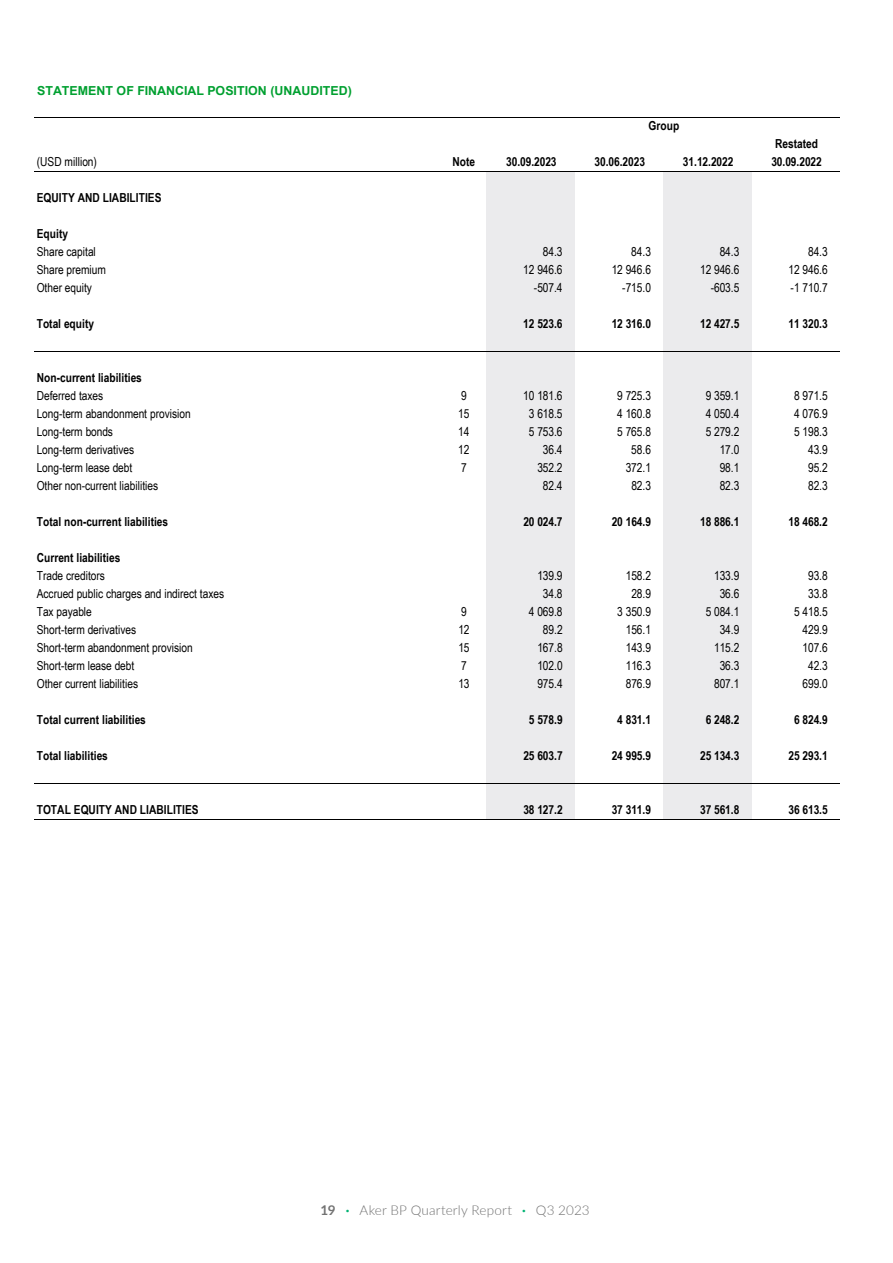
<style>
.page{position:relative;width:893px;height:1263px;background:#fff}
.page>*{position:absolute;margin:0;border:0;box-sizing:border-box;transform-origin:0 0}
.t1{font:300 13.5px "Lato";letter-spacing:.01em;color:#727272}
.t2{font:12.45px/18px "Arial Narrow";letter-spacing:-.005em;color:#000}
.t3{font:700 12.45px/18px "Arial Narrow";color:#000}
.t4{font:700 12.45px "Arial";color:#00a030}
.s1{font-weight:700}
.s2{font-weight:400}
.s3{font-weight:700;color:#00b373}
</style>
<div class="page">
<div style="left:487px;top:171px;width:88px;height:649px;background:#ebebed"></div>
<div style="left:663px;top:171px;width:89px;height:649px;background:#ebebed"></div>
<hr style="left:35px;top:117px;width:805px;height:1px;background:#000">
<hr style="left:35px;top:171px;width:805px;height:1px;background:#000">
<hr style="left:35px;top:351px;width:805px;height:1px;background:#000">
<hr style="left:35px;top:783px;width:805px;height:1px;background:#000">
<hr style="left:35px;top:819px;width:805px;height:1px;background:#000">
<p class="t4" style="left:37px;top:82px;width:316px">STATEMENT OF FINANCIAL POSITION (UNAUDITED)</p>
<p class="t3" style="left:649px;top:116px;width:32px">Group</p>
<p class="t3" style="left:775px;top:134px;width:44px">Restated</p>
<p class="t2" style="left:37px;top:152px;width:62px">(USD million)</p>
<p class="t3" style="left:453px;top:152px;width:24px">Note</p>
<p class="t3" style="left:506px;top:152px;width:52px">30.09.2023</p>
<p class="t3" style="left:595px;top:152px;width:52px">30.06.2023</p>
<p class="t3" style="left:683px;top:152px;width:52px">31.12.2022</p>
<p class="t3" style="left:771px;top:152px;width:52px">30.09.2022</p>
<p class="t3" style="left:37px;top:188px;width:126px">EQUITY AND LIABILITIES</p>
<p class="t2" style="left:37px;top:224px;width:61px"><span class="s1">Equity<br></span>Share capital</p>
<p class="t2" style="left:543px;top:242px;width:21px">84.3</p>
<p class="t2" style="left:631px;top:242px;width:21px">84.3</p>
<p class="t2" style="left:720px;top:242px;width:21px">84.3</p>
<p class="t2" style="left:808px;top:242px;width:21px">84.3</p>
<p class="t2" style="left:37px;top:260px;width:71px">Share premium</p>
<p class="t2" style="left:523px;top:260px;width:41px">12 946.6</p>
<p class="t2" style="left:612px;top:260px;width:41px">12 946.6</p>
<p class="t2" style="left:700px;top:260px;width:41px">12 946.6</p>
<p class="t2" style="left:788px;top:260px;width:41px">12 946.6</p>
<p class="t2" style="left:37px;top:278px;width:57px">Other equity</p>
<p class="t2" style="left:534px;top:278px;width:30px">-507.4</p>
<p class="t2" style="left:622px;top:278px;width:30px">-715.0</p>
<p class="t2" style="left:711px;top:278px;width:30px">-603.5</p>
<p class="t2" style="left:791px;top:278px;width:39px">-1 710.7</p>
<p class="t3" style="left:37px;top:314px;width:59px">Total equity</p>
<p class="t3" style="left:523px;top:314px;width:41px">12 523.6</p>
<p class="t3" style="left:612px;top:314px;width:41px">12 316.0</p>
<p class="t3" style="left:700px;top:314px;width:41px">12 427.5</p>
<p class="t3" style="left:788px;top:314px;width:41px">11 320.3</p>
<p class="t3" style="left:37px;top:368px;width:107px">Non-current liabilities<br><span class="s2">Deferred taxes</span></p>
<p class="t2" style="left:461px;top:386px;width:7px">9</p>
<p class="t2" style="left:523px;top:386px;width:41px">10 181.6</p>
<p class="t2" style="left:617px;top:386px;width:35px">9 725.3</p>
<p class="t2" style="left:706px;top:386px;width:35px">9 359.1</p>
<p class="t2" style="left:794px;top:386px;width:35px">8 971.5</p>
<p class="t2" style="left:37px;top:404px;width:155px">Long-term abandonment provision</p>
<p class="t2" style="left:458px;top:404px;width:13px">15</p>
<p class="t2" style="left:529px;top:404px;width:35px">3 618.5</p>
<p class="t2" style="left:617px;top:404px;width:35px">4 160.8</p>
<p class="t2" style="left:706px;top:404px;width:35px">4 050.4</p>
<p class="t2" style="left:794px;top:404px;width:35px">4 076.9</p>
<p class="t2" style="left:37px;top:422px;width:78px">Long-term bonds</p>
<p class="t2" style="left:458px;top:422px;width:13px">14</p>
<p class="t2" style="left:529px;top:422px;width:35px">5 753.6</p>
<p class="t2" style="left:617px;top:422px;width:35px">5 765.8</p>
<p class="t2" style="left:706px;top:422px;width:35px">5 279.2</p>
<p class="t2" style="left:794px;top:422px;width:35px">5 198.3</p>
<p class="t2" style="left:37px;top:440px;width:99px">Long-term derivatives</p>
<p class="t2" style="left:458px;top:440px;width:13px">12</p>
<p class="t2" style="left:543px;top:440px;width:21px">36.4</p>
<p class="t2" style="left:631px;top:440px;width:21px">58.6</p>
<p class="t2" style="left:720px;top:440px;width:21px">17.0</p>
<p class="t2" style="left:808px;top:440px;width:21px">43.9</p>
<p class="t2" style="left:37px;top:458px;width:97px">Long-term lease debt</p>
<p class="t2" style="left:461px;top:458px;width:7px">7</p>
<p class="t2" style="left:537px;top:458px;width:27px">352.2</p>
<p class="t2" style="left:626px;top:458px;width:27px">372.1</p>
<p class="t2" style="left:720px;top:458px;width:21px">98.1</p>
<p class="t2" style="left:808px;top:458px;width:21px">95.2</p>
<p class="t2" style="left:37px;top:476px;width:123px">Other non-current liabilities</p>
<p class="t2" style="left:543px;top:476px;width:21px">82.4</p>
<p class="t2" style="left:631px;top:476px;width:21px">82.3</p>
<p class="t2" style="left:720px;top:476px;width:21px">82.3</p>
<p class="t2" style="left:808px;top:476px;width:21px">82.3</p>
<p class="t3" style="left:37px;top:512px;width:133px">Total non-current liabilities</p>
<p class="t3" style="left:523px;top:512px;width:41px">20 024.7</p>
<p class="t3" style="left:612px;top:512px;width:41px">20 164.9</p>
<p class="t3" style="left:700px;top:512px;width:41px">18 886.1</p>
<p class="t3" style="left:788px;top:512px;width:41px">18 468.2</p>
<p class="t3" style="left:37px;top:548px;width:85px">Current liabilities<br><span class="s2">Trade creditors</span></p>
<p class="t2" style="left:537px;top:566px;width:27px">139.9</p>
<p class="t2" style="left:626px;top:566px;width:27px">158.2</p>
<p class="t2" style="left:714px;top:566px;width:27px">133.9</p>
<p class="t2" style="left:808px;top:566px;width:21px">93.8</p>
<p class="t2" style="left:37px;top:584px;width:189px">Accrued public charges and indirect taxes</p>
<p class="t2" style="left:543px;top:584px;width:21px">34.8</p>
<p class="t2" style="left:631px;top:584px;width:21px">28.9</p>
<p class="t2" style="left:720px;top:584px;width:21px">36.6</p>
<p class="t2" style="left:808px;top:584px;width:21px">33.8</p>
<p class="t2" style="left:37px;top:602px;width:57px">Tax payable</p>
<p class="t2" style="left:461px;top:602px;width:7px">9</p>
<p class="t2" style="left:529px;top:602px;width:35px">4 069.8</p>
<p class="t2" style="left:617px;top:602px;width:35px">3 350.9</p>
<p class="t2" style="left:706px;top:602px;width:35px">5 084.1</p>
<p class="t2" style="left:794px;top:602px;width:35px">5 418.5</p>
<p class="t2" style="left:37px;top:620px;width:101px">Short-term derivatives</p>
<p class="t2" style="left:458px;top:620px;width:13px">12</p>
<p class="t2" style="left:543px;top:620px;width:21px">89.2</p>
<p class="t2" style="left:626px;top:620px;width:27px">156.1</p>
<p class="t2" style="left:720px;top:620px;width:21px">34.9</p>
<p class="t2" style="left:802px;top:620px;width:27px">429.9</p>
<p class="t2" style="left:37px;top:638px;width:157px">Short-term abandonment provision</p>
<p class="t2" style="left:458px;top:638px;width:13px">15</p>
<p class="t2" style="left:537px;top:638px;width:27px">167.8</p>
<p class="t2" style="left:626px;top:638px;width:27px">143.9</p>
<p class="t2" style="left:714px;top:638px;width:27px">115.2</p>
<p class="t2" style="left:802px;top:638px;width:27px">107.6</p>
<p class="t2" style="left:37px;top:656px;width:99px">Short-term lease debt</p>
<p class="t2" style="left:461px;top:656px;width:7px">7</p>
<p class="t2" style="left:537px;top:656px;width:27px">102.0</p>
<p class="t2" style="left:626px;top:656px;width:27px">116.3</p>
<p class="t2" style="left:720px;top:656px;width:21px">36.3</p>
<p class="t2" style="left:808px;top:656px;width:21px">42.3</p>
<p class="t2" style="left:37px;top:674px;width:103px">Other current liabilities</p>
<p class="t2" style="left:458px;top:674px;width:13px">13</p>
<p class="t2" style="left:537px;top:674px;width:27px">975.4</p>
<p class="t2" style="left:626px;top:674px;width:27px">876.9</p>
<p class="t2" style="left:714px;top:674px;width:27px">807.1</p>
<p class="t2" style="left:802px;top:674px;width:27px">699.0</p>
<p class="t3" style="left:37px;top:710px;width:111px">Total current liabilities</p>
<p class="t3" style="left:529px;top:710px;width:35px">5 578.9</p>
<p class="t3" style="left:617px;top:710px;width:35px">4 831.1</p>
<p class="t3" style="left:706px;top:710px;width:35px">6 248.2</p>
<p class="t3" style="left:794px;top:710px;width:35px">6 824.9</p>
<p class="t3" style="left:37px;top:746px;width:73px">Total liabilities</p>
<p class="t3" style="left:523px;top:746px;width:41px">25 603.7</p>
<p class="t3" style="left:612px;top:746px;width:41px">24 995.9</p>
<p class="t3" style="left:700px;top:746px;width:41px">25 134.3</p>
<p class="t3" style="left:788px;top:746px;width:41px">25 293.1</p>
<p class="t3" style="left:37px;top:800px;width:163px">TOTAL EQUITY AND LIABILITIES</p>
<p class="t3" style="left:523px;top:800px;width:41px">38 127.2</p>
<p class="t3" style="left:612px;top:800px;width:41px">37 311.9</p>
<p class="t3" style="left:700px;top:800px;width:41px">37 561.8</p>
<p class="t3" style="left:788px;top:800px;width:41px">36 613.5</p>
<p class="t1" style="left:320px;top:1201px;width:271px"><span class="s1">19</span> <span class="s3">·</span> Aker BP Quarterly Report <span class="s3">·</span> Q3 2023</p>
</div>
